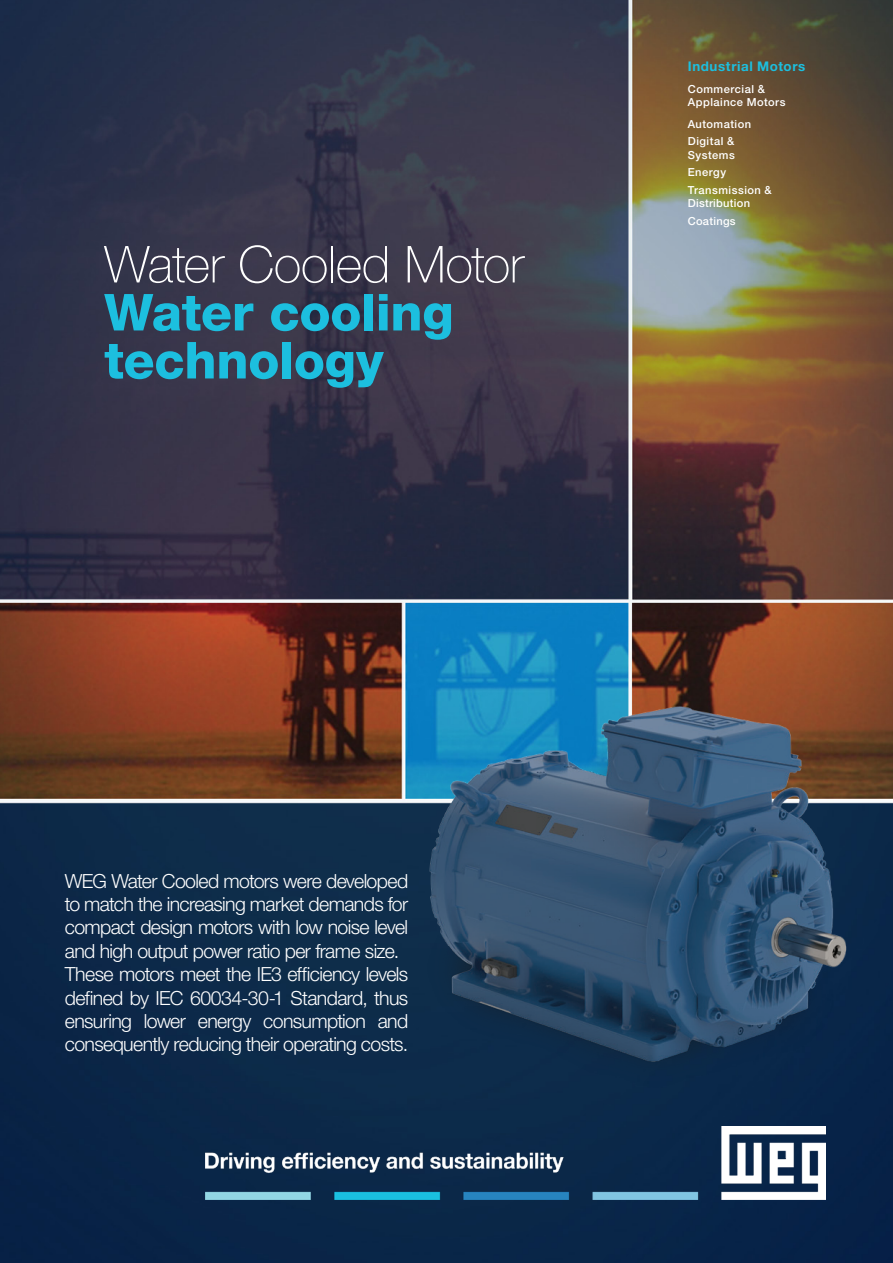
<style>
.page{position:relative;width:893px;height:1263px;background:#fff}
.page>*{position:absolute;margin:0;border:0;box-sizing:border-box;transform-origin:0 0}
._02___Subtitle_GREY{font:800 51px/48px "Helvetica Neue LT Pro";letter-spacing:-.005em;color:#1cbfdf}
._02___Subtitle_GREY-2{font:100 51px "Helvetica Neue LT Pro";letter-spacing:-.01em;color:#fff}
.t1{font:700 27px "Helvetica Neue LT Pro";letter-spacing:.005em;color:#fff}
.t2{font:300 19.5px/23.4px "Helvetica Neue LT Pro";letter-spacing:-.035em;color:#fff;text-align:justify}
.t3{font:700 13.35px "Helvetica Neue LT Pro";letter-spacing:.045em;color:#1cbfdf}
.t4{font:500 11.1px/13.4px "Helvetica Neue LT Pro";letter-spacing:.045em;color:#fff}
.t5{font:500 11.1px "Helvetica Neue LT Pro";letter-spacing:.025em;color:#fff}
</style>
<div class="page">
<img style="left:0;top:0;width:893px;height:1263px">
<img style="left:318px;top:659px;width:575px;height:472px">
<img style="left:205px;top:1126px;width:621px;height:73px">
<p class="_02___Subtitle_GREY-2" style="left:104px;top:234px;width:421px">Water Cooled Motor</p>
<p class="_02___Subtitle_GREY" style="left:104px;top:288px;width:351px">Water cooling technology</p>
<p class="t3" style="left:688px;top:58px;width:119px">Industrial Motors</p>
<p class="t4" style="left:688px;top:82px;width:99px">Commercial &amp;<br>Applaince Motors</p>
<p class="t4" style="left:688px;top:117px;width:65px">Automation</p>
<p class="t4" style="left:688px;top:135px;width:48px">Digital &amp;</p>
<p class="t4" style="left:688px;top:148px;width:48px">Systems</p>
<p class="t4" style="left:688px;top:166px;width:40px">Energy</p>
<p class="t4" style="left:688px;top:183px;width:85px">Transmission &amp;</p>
<p class="t5" style="left:688px;top:197px;width:64px">Distribution</p>
<p class="t5" style="left:688px;top:214px;width:49px">Coatings</p>
<p class="t2" style="left:65px;top:868px;width:345px">WEG Water Cooled motors were developed to match the increasing market demands for compact design motors with low noise level and high output power ratio per frame size.</p>
<p class="t2" style="left:65px;top:962px;width:345px">These motors meet the IE3 efficiency levels defined by IEC 60034-30-1 Standard, thus ensuring lower energy consumption and consequently reducing their operating costs.</p>
<p class="t1" style="left:86px;top:1017px;width:304px">A eficiência mais veloz.</p>
</div>
